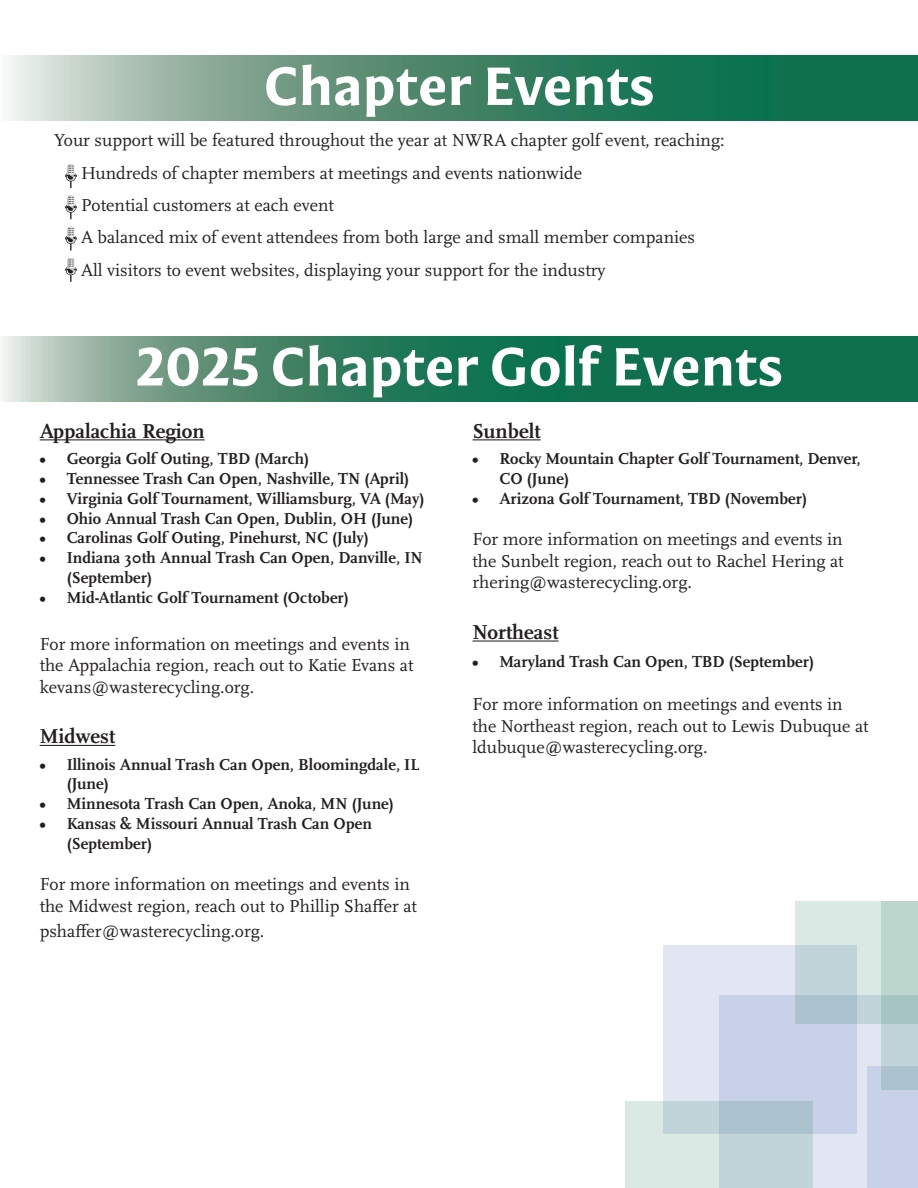
<style>
.page{position:relative;width:918px;height:1188px;background:#fff}
.page>*{position:absolute;margin:0;border:0;box-sizing:border-box;transform-origin:0 0}
.t1{font:700 54px "Mestiza Sans";color:#fff}
.t2{font:700 21px "Scala Pro";color:#231f20}
.t3{font:18px/21.6px "Scala Pro";color:#231f20}
.t4{font:700 16.5px/19.8px "Scala Pro";color:#231f20}
</style>
<div class="page">
<div style="left:663px;top:946px;width:194px;height:188px;background:#e1e6f2"></div>
<svg style="left:719px;top:995px;width:162px;height:193px;background:#ced6e9"></svg>
<div style="left:868px;top:1066px;width:50px;height:122px;background:#c8d1e7"></div>
<svg style="left:795px;top:901px;width:86px;height:123px;background:#c9dadc"></svg>
<svg style="left:881px;top:901px;width:37px;height:189px;background:#b7d0ce"></svg>
<svg style="left:625px;top:1101px;width:188px;height:87px;background:#c7d9db"></svg>
<svg style="left:8px;top:55px;width:910px;height:66px;background:#539077"></svg>
<svg style="left:1px;top:336px;width:917px;height:66px;background:#388366"></svg>
<hr style="left:40px;top:439px;width:165px;height:1px;background:#231f20">
<hr style="left:40px;top:745px;width:75px;height:1px;background:#231f20">
<hr style="left:472px;top:439px;width:69px;height:1px;background:#231f20">
<hr style="left:472px;top:641px;width:87px;height:1px;background:#231f20">
<svg style="left:65px;top:164px;width:12px;height:24px"></svg>
<svg style="left:65px;top:195px;width:12px;height:25px"></svg>
<svg style="left:65px;top:227px;width:12px;height:24px"></svg>
<svg style="left:65px;top:258px;width:12px;height:24px"></svg>
<h1 class="t1" style="left:264px;top:50px;width:392px">Chapter Events</h1>
<p class="t3" style="left:81px;top:124px;width:645px;line-height:32.4px;text-indent:-27px">Your support will be featured throughout the year at NWRA chapter golf event, reaching:<br>Hundreds of chapter members at meetings and events nationwide<br>Potential customers at each event<br>A balanced mix of event attendees from both large and small member companies<br>All visitors to event websites, displaying your support for the industry</p>
<h1 class="t1" style="left:135px;top:331px;width:649px">2025 Chapter Golf Events</h1>
<p class="t2" style="left:40px;top:419px;width:167px">Appalachia Region</p>
<p class="t4" style="left:40px;top:449px;width:271px">• Georgia Golf Outing, TBD (March)</p>
<p class="t4" style="left:40px;top:469px;width:371px">• Tennessee Trash Can Open, Nashville, TN (April)</p>
<p class="t4" style="left:40px;top:489px;width:386px">• Virginia Golf Tournament, Williamsburg, VA (May)</p>
<p class="t4" style="left:40px;top:508px;width:375px">• Ohio Annual Trash Can Open, Dublin, OH (June)</p>
<p class="t4" style="left:40px;top:528px;width:331px">• Carolinas Golf Outing, Pinehurst, NC (July)</p>
<p class="t4" style="left:67px;top:548px;width:357px;text-indent:-27px">• Indiana 30th Annual Trash Can Open, Danville, IN (September)</p>
<p class="t4" style="left:40px;top:588px;width:311px">• Mid-Atlantic Golf Tournament (October)</p>
<p class="t3" style="left:40px;top:633px;width:375px">For more information on meetings and events in the Appalachia region, reach out to Katie Evans at kevans@wasterecycling.org.</p>
<p class="t2" style="left:40px;top:724px;width:77px">Midwest</p>
<p class="t4" style="left:67px;top:755px;width:354px;text-indent:-27px">• Illinois Annual Trash Can Open, Bloomingdale, IL (June)</p>
<p class="t4" style="left:40px;top:794px;width:356px">• Minnesota Trash Can Open, Anoka, MN (June)</p>
<p class="t4" style="left:67px;top:814px;width:307px;text-indent:-27px">• Kansas &amp; Missouri Annual Trash Can Open (September)</p>
<p class="t3" style="left:40px;top:874px;width:379px">For more information on meetings and events in the Midwest region, reach out to Phillip Shaffer at</p>
<p class="t3" style="left:40px;top:921px;width:226px">pshaffer@wasterecycling.org.</p>
<p class="t2" style="left:472px;top:419px;width:70px">Sunbelt</p>
<p class="t4" style="left:499px;top:449px;width:363px;text-indent:-27px">• Rocky Mountain Chapter Golf Tournament, Denver,<br>CO (June)</p>
<p class="t4" style="left:472px;top:489px;width:336px">• Arizona Golf Tournament, TBD (November)</p>
<p class="t3" style="left:472px;top:529px;width:373px;text-align:justify">For more information on meetings and events in the Sunbelt region, reach out to Rachel Hering at rhering@wasterecycling.org.</p>
<p class="t2" style="left:472px;top:620px;width:88px">Northeast</p>
<p class="t4" style="left:472px;top:652px;width:343px">• Maryland Trash Can Open, TBD (September)</p>
<p class="t3" style="left:472px;top:694px;width:398px">For more information on meetings and events in the Northeast region, reach out to Lewis Dubuque at ldubuque@wasterecycling.org.</p>
</div>
